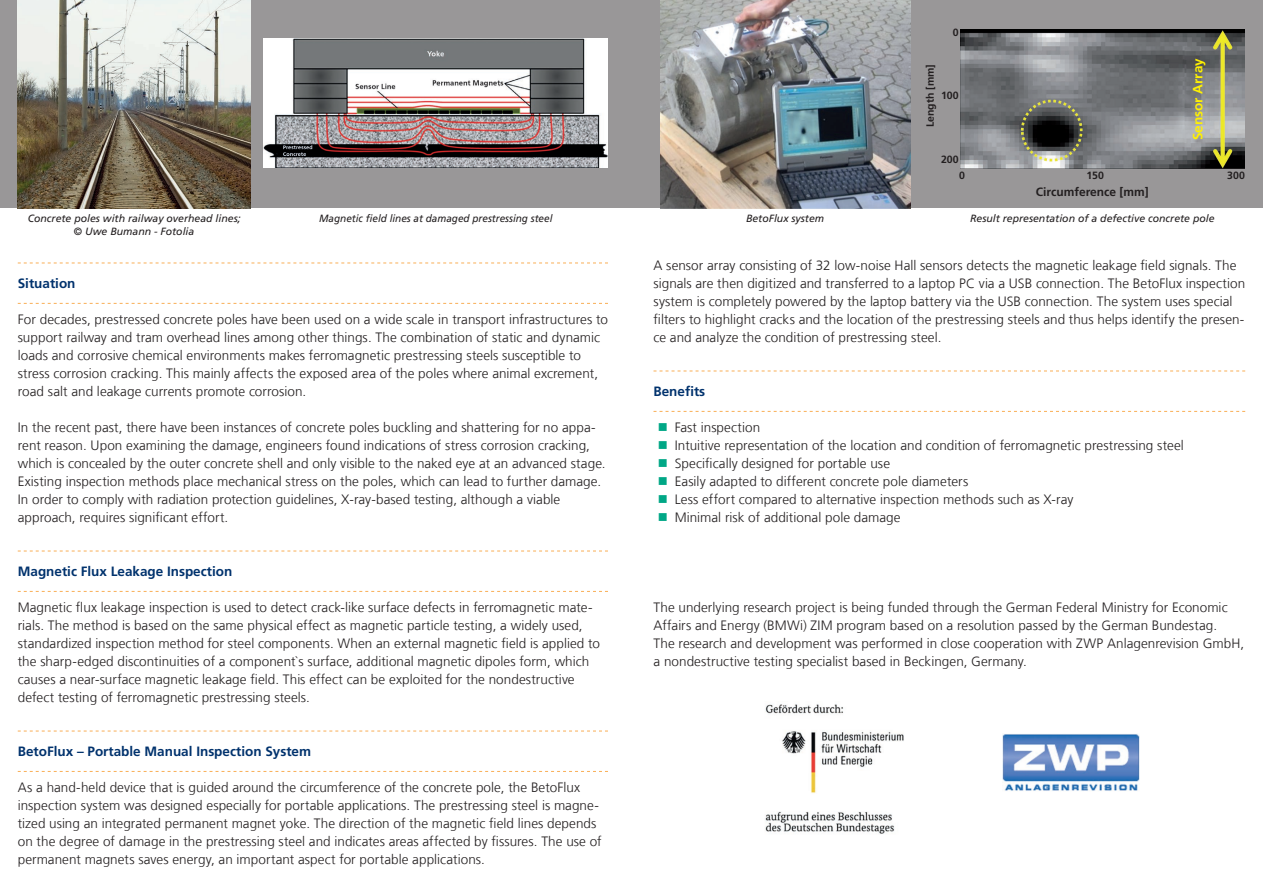
<style>
.page{position:relative;width:1263px;height:893px;background:#fff}
.page>*{position:absolute;margin:0;border:0;box-sizing:border-box;transform-origin:0 0}
.t1{font:300 13.5px/18px "Frutiger LT Com";letter-spacing:.005em;color:#231f20}
.t2{font:700 13.5px "Frutiger LT Com";color:#00326d}
.t3{font:700 13.5px "Frutiger LT Com";color:#fff101}
.t4{font:700 12px "Frutiger LT Com";color:#231f20}
.t5{font:italic 10.5px "Frutiger LT Com";color:#231f20}
.t6{font:italic 10.5px "Frutiger LT Com";color:#231f20;scale:.95 1}
.t7{font:700 10.5px "Frutiger LT Com";color:#231f20}
.s1{color:#00a786}
</style>
<div class="page">
<svg style="left:653px;top:371px;width:592px;height:1px"></svg>
<svg style="left:653px;top:411px;width:592px;height:1px"></svg>
<svg style="left:18px;top:263px;width:590px;height:1px"></svg>
<svg style="left:18px;top:303px;width:590px;height:1px"></svg>
<svg style="left:18px;top:551px;width:590px;height:1px"></svg>
<svg style="left:18px;top:591px;width:590px;height:1px"></svg>
<svg style="left:18px;top:731px;width:590px;height:1px"></svg>
<svg style="left:18px;top:771px;width:590px;height:1px"></svg>
<div style="left:0;top:0;width:1263px;height:208px;background:#999798"></div>
<img style="left:264px;top:38px;width:344px;height:130px">
<img style="left:660px;top:0;width:250px;height:208px">
<img style="left:18px;top:0;width:233px;height:208px">
<img style="left:765px;top:704px;width:139px;height:130px">
<img style="left:1003px;top:734px;width:136px;height:57px">
<img style="left:960px;top:30px;width:285px;height:139px">
<p class="t7" style="left:953px;top:26px;width:7px">0</p>
<p class="t7" style="left:924px;top:127px;width:64px;rotate:-90deg">Length [mm]</p>
<p class="t3" style="left:1190px;top:140px;width:83px;rotate:-90deg">Sensor Array</p>
<p class="t7" style="left:941px;top:89px;width:19px">100</p>
<p class="t7" style="left:941px;top:153px;width:19px">200</p>
<p class="t5" style="left:28px;top:212px;width:214px">Concrete poles with railway overhead lines;</p>
<p class="t6" style="left:319px;top:212px;width:247px">Magnetic field lines at damaged prestressing steel</p>
<p class="t5" style="left:746px;top:212px;width:80px">BetoFlux system</p>
<p class="t5" style="left:74px;top:225px;width:122px">© Uwe Bumann - Fotolia</p>
<p class="t7" style="left:959px;top:169px;width:7px">0</p>
<p class="t7" style="left:1086px;top:169px;width:19px">150</p>
<p class="t7" style="left:1227px;top:169px;width:19px">300</p>
<p class="t4" style="left:1036px;top:185px;width:114px">Circumference [mm]</p>
<p class="t5" style="left:970px;top:212px;width:246px">Result representation of a defective concrete pole</p>
<p class="t2" style="left:18px;top:275px;width:59px">Situation</p>
<p class="t1" style="left:18px;top:310px;width:592px">For decades, prestressed concrete poles have been used on a wide scale in transport infrastructures to support railway and tram overhead lines among other things. The combination of static and dynamic loads and corrosive chemical environments makes ferromagnetic prestressing steels susceptible to stress corrosion cracking. This mainly affects the exposed area of the poles where animal excrement, road salt and leakage currents promote corrosion.</p>
<p class="t1" style="left:18px;top:418px;width:589px">In the recent past, there have been instances of concrete poles buckling and shattering for no appa&shy;rent reason. Upon examining the damage, engineers found indications of stress corrosion cracking, which is concealed by the outer concrete shell and only visible to the naked eye at an advanced stage.<br>Existing inspection methods place mechanical stress on the poles, which can lead to further damage.<br>In order to comply with radiation protection guidelines, X-ray-based testing, although a viable approach, requires significant effort.</p>
<p class="t2" style="left:18px;top:563px;width:216px">Magnetic Flux Leakage Inspection</p>
<p class="t1" style="left:18px;top:598px;width:584px">Magnetic flux leakage inspection is used to detect crack-like surface defects in ferromagnetic mate&shy;rials. The method is based on the same physical effect as magnetic particle testing, a widely used, standardized inspection method for steel components. When an external magnetic field is applied to the sharp-edged discontinuities of a component`s surface, additional magnetic dipoles form, which causes a near-surface magnetic leakage field. This effect can be exploited for the nondestructive defect testing of ferromagnetic prestressing steels.</p>
<p class="t2" style="left:18px;top:743px;width:295px">BetoFlux – Portable Manual Inspection System</p>
<p class="t1" style="left:18px;top:778px;width:585px">As a hand-held device that is guided around the circumference of the concrete pole, the BetoFlux inspection system was designed especially for portable applications. The prestressing steel is magne&shy;tized using an integrated permanent magnet yoke. The direction of the magnetic field lines depends on the degree of damage in the prestressing steel and indicates areas affected by fissures. The use of permanent magnets saves energy, an important aspect for portable applications.</p>
<p class="t1" style="left:653px;top:256px;width:593px">A sensor array consisting of 32 low-noise Hall sensors detects the magnetic leakage field signals. The signals are then digitized and transferred to a laptop PC via a USB connection. The BetoFlux inspection system is completely powered by the laptop battery via the USB connection. The system uses special filters to highlight cracks and the location of the prestressing steels and thus helps identify the presen&shy;ce and analyze the condition of prestressing steel.</p>
<p class="t2" style="left:653px;top:383px;width:53px">Benefits</p>
<p class="t1" style="left:658px;top:418px;width:104px"><span class="s1">■</span> Fast inspection</p>
<p class="t1" style="left:658px;top:436px;width:528px"><span class="s1">■</span> Intuitive representation of the location and condition of ferromagnetic prestressing steel</p>
<p class="t1" style="left:658px;top:454px;width:234px"><span class="s1">■</span> Specifically designed for portable use</p>
<p class="t1" style="left:658px;top:472px;width:312px"><span class="s1">■</span> Easily adapted to different concrete pole diameters</p>
<p class="t1" style="left:658px;top:490px;width:417px"><span class="s1">■</span> Less effort compared to alternative inspection methods such as X-ray</p>
<p class="t1" style="left:658px;top:508px;width:244px"><span class="s1">■</span> Minimal risk of additional pole damage</p>
<p class="t1" style="left:653px;top:598px;width:592px">The underlying research project is being funded through the German Federal Ministry for Economic Affairs and Energy (BMWi) ZIM program based on a resolution passed by the German Bundestag.<br>The research and development was performed in close cooperation with ZWP Anlagen revision GmbH, a nondestructive testing specialist based in Beckingen, Germany.</p>
</div>
